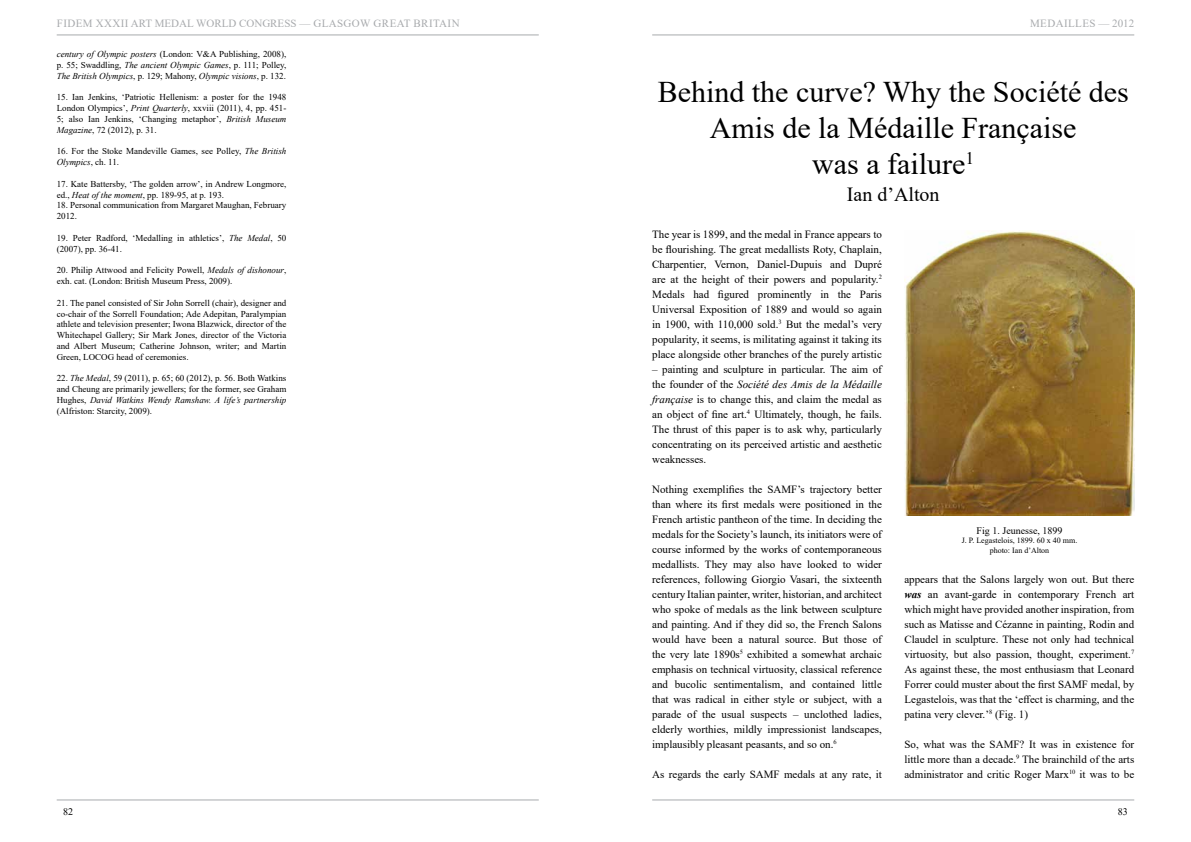
<style>
.page{position:relative;width:1191px;height:842px;background:#fff}
.page>*{position:absolute;margin:0;border:0;box-sizing:border-box;transform-origin:0 0}
.t1{font:30px/36px "Times New Roman";color:#000;text-align:center}
.t2{font:20px "Times New Roman";color:#000}
.t3{font:11px/15px "Times New Roman";color:#000;text-align:justify}
.t4{font:11px "Times New Roman";color:#a8aaad}
.t5{font:11px "Times New Roman";letter-spacing:.035em;color:#a8aaad}
.t6{font:10px "Times New Roman";color:#000}
.t7{font:9px/10.8px "Times New Roman";color:#000}
.t8{font:8px/9.6px "Times New Roman";color:#000;text-align:center}
.s1{font-style:italic}
.s2{font-weight:700;font-style:italic}
</style>
<div class="page">
<hr style="left:57px;top:34px;width:482px;height:1px;background:#a8aaad">
<hr style="left:652px;top:34px;width:482px;height:1px;background:#a8aaad">
<hr style="left:57px;top:799px;width:482px;height:1px;background:#a8aaad">
<hr style="left:652px;top:799px;width:482px;height:1px;background:#a8aaad">
<img style="left:904px;top:230px;width:230px;height:285px">
<p class="t5" style="left:57px;top:16px;width:107px">fidem xxxiI ART MED</p>
<p class="t4" style="left:179px;top:16px;width:144px">AL WORLD CONGRESS — glasgow</p>
<p class="t4" style="left:373px;top:16px;width:87px">great britain</p>
<p class="t4" style="left:1030px;top:16px;width:10px">MED</p>
<p class="t4" style="left:1055px;top:16px;width:80px">AILLES — 2012</p>
<p class="t7" style="left:57px;top:49px;width:231px;text-align:justify"><span class="s1">century of Olympic posters</span> (London: V&amp;A Publishing, 2008), p. 55; Swaddling, <span class="s1">The ancient Olympic Games</span>, p. 111; Polley, <span class="s1">The British Olympics</span>, p. 129; Mahony, <span class="s1">Olympic visions</span>, p. 132.</p>
<p class="t7" style="left:57px;top:92px;width:231px;text-align:justify">15. Ian Jenkins, ‘Patriotic Hellenism: a poster for the 1948<br>London Olympics’, <span class="s1">Print Quarterly</span>, xxviii (2011), 4, pp. 451- 5; also Ian Jenkins, ‘Changing metaphor’, <span class="s1">British Museum Magazine</span>, 72 (2012), p. 31.</p>
<p class="t7" style="left:57px;top:146px;width:231px">16. For the Stoke Mandeville Games, see Polley, <span class="s1">The British<br>Olympics</span>, ch. 11.</p>
<p class="t7" style="left:57px;top:178px;width:231px">17. Kate Battersby, ‘The golden arrow’, in Andrew Longmore, ed., <span class="s1">Heat of the moment</span>, pp. 189-95, at p. 193.</p>
<p class="t7" style="left:57px;top:200px;width:231px">18. Personal communication from Margaret Maughan, February<br>2012.</p>
<p class="t7" style="left:57px;top:232px;width:231px">19. Peter Radford, ‘Medalling in athletics’, <span class="s1">The Medal</span>, 50 (2007), pp. 36-41.</p>
<p class="t7" style="left:57px;top:265px;width:231px">20. Philip Attwood and Felicity Powell, <span class="s1">Medals of dishonour</span>, exh. cat. (London: British Museum Press, 2009).</p>
<p class="t7" style="left:57px;top:297px;width:231px;text-align:justify">21. The panel consisted of Sir John Sorrell (chair), designer and co-chair of the Sorrell Foundation; Ade Adepitan, Paralympian athlete and television presenter; Iwona Blazwick, director of the Whitechapel Gallery; Sir Mark Jones, director of the Victoria and Albert Museum; Catherine Johnson, writer; and Martin Green, LOCOG head of ceremonies.</p>
<p class="t7" style="left:57px;top:373px;width:231px;text-align:justify">22. <span class="s1">The Medal</span>, 59 (2011), p. 65; 60 (2012), p. 56. Both Watkins and Cheung are primarily jewellers; for the former, see Graham Hughes, <span class="s1">David Watkins Wendy Ramshaw. A life’s partnership </span>(Alfriston: Starcity, 2009).</p>
<p class="t1" style="left:657px;top:73px;width:472px">Behind the curve? Why the Société des<br>Amis de la Médaille Française<br>was a failure<sup>1</sup></p>
<p class="t2" style="left:847px;top:180px;width:94px">Ian d’Alton</p>
<p class="t3" style="left:652px;top:226px;width:231px">The year is 1899, and the medal in France appears to be flourishing. The great medallists Roty, Chaplain, Charpentier, Vernon, Daniel-Dupuis and Dupré are at the height of their powers and popularity.<sup>2<br></sup>Medals had figured prominently in the Paris Universal Exposition of 1889 and would so again in 1900, with 110,000 sold.<sup>3</sup> But the medal’s very popularity, it seems, is militating against it taking its place alongside other branches of the purely artistic</p>
<p class="t3" style="left:652px;top:361px;width:231px">– painting and sculpture in particular. The aim of the founder of the <span class="s1">Société des Amis de la Médaille française</span> is to change this, and claim the medal as an object of fine art.<sup>4</sup> Ultimately, though, he fails.<br>The thrust of this paper is to ask why, particularly concentrating on its perceived artistic and aesthetic weaknesses.</p>
<p class="t3" style="left:652px;top:481px;width:231px">Nothing exemplifies the SAMF’s trajectory better than where its first medals were positioned in the French artistic pantheon of the time. In deciding the medals for the Society’s launch, its initiators were of course informed by the works of contemporaneous medallists. They may also have looked to wider references, following Giorgio Vasari, the sixteenth century Italian painter, writer, historian, and architect who spoke of medals as the link between sculpture and painting. And if they did so, the French Salons would have been a natural source. But those of the very late 1890s<sup>5</sup> exhibited a somewhat archaic emphasis on technical virtuosity, classical reference and bucolic sentimentalism, and contained little that was radical in either style or subject, with a parade of the usual suspects – unclothed ladies, elderly worthies, mildly impressionist landscapes, implausibly pleasant peasants, and so on.<sup>6</sup></p>
<p class="t3" style="left:652px;top:766px;width:231px">As regards the early SAMF medals at any rate, it</p>
<p class="t6" style="left:976px;top:523px;width:87px">Fig 1. Jeunesse, 1899</p>
<p class="t8" style="left:961px;top:535px;width:117px">J. P. Legastelois, 1899. 60 x 40 mm. photo: Ian d’Alton</p>
<p class="t3" style="left:904px;top:572px;width:231px">appears that the Salons largely won out. But there <span class="s2">was</span> an avant-garde in contemporary French art which might have provided another inspiration, from such as Matisse and Cézanne in painting, Rodin and Claudel in sculpture. These not only had technical virtuosity, but also passion, thought, experiment.<sup>7<br></sup>As against these, the most enthusiasm that Leonard Forrer could muster about the first SAMF medal, by Legastelois, was that the ‘effect is charming, and the patina very clever.’<sup>8</sup> (Fig. 1)</p>
<p class="t3" style="left:904px;top:737px;width:231px">So, what was the SAMF? It was in existence for little more than a decade.<sup>9</sup> The brainchild of the arts administrator and critic Roger Marx<sup>10</sup> it was to be</p>
<p class="t6" style="left:63px;top:804px;width:11px">82</p>
<p class="t6" style="left:1118px;top:804px;width:11px">83</p>
</div>
